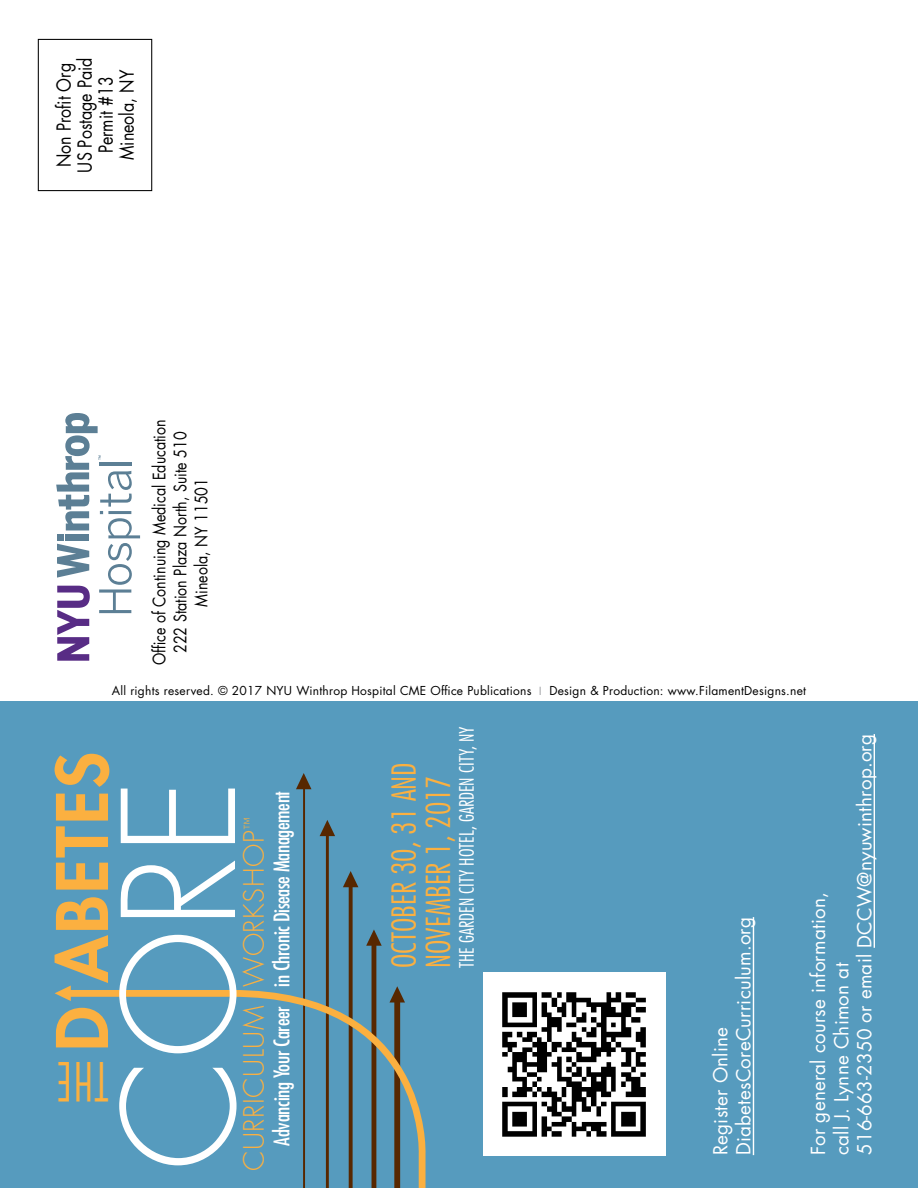
<style>
.page{position:relative;width:918px;height:1188px;background:#fff}
.page>*{position:absolute;margin:0;border:0;box-sizing:border-box;transform-origin:0 0}
.t1{font:300 151.65px "Futura";color:#fff}
.t2{font:800 69.15px "Futura";letter-spacing:.03em;color:#fbb040}
.t3{font:300 condensed 52.35px "Futura";color:#fbb040;scale:.85 1}
.t4{font:300 condensed 32.25px/34.3px "Futura";color:#fbb040}
.t5{font:300 27.3px "Futura";letter-spacing:.02em;color:#fbb040}
.t6{font:condensed 21px "Futura";letter-spacing:-.015em;color:#fff}
.t7{font:300 condensed 19.35px "Futura";color:#fff}
.t8{font:18.9px/23.1px "Futura";letter-spacing:.01em;color:#fff}
.t9{font:18.9px/21px "Futura";color:#000;text-align:center;scale:.85 1}
.t10{font:16.8px/21px "Futura";color:#000;text-align:center;scale:.85 1}
.t11{font:12px "Futura";letter-spacing:.02em;color:#000}
</style>
<div class="page">
<div style="left:0;top:702px;width:918px;height:486px;background:#569bbe"></div>
<hr style="left:303px;top:789px;width:2px;height:399px;background:#572700">
<hr style="left:326px;top:829px;width:3px;height:359px;background:#572700">
<svg style="left:349px;top:887px;width:4px;height:100px"></svg>
<hr style="left:372px;top:941px;width:4px;height:247px;background:#572700">
<svg style="left:71px;top:987px;width:355px;height:201px"></svg>
<svg style="left:296px;top:773px;width:15px;height:16px"></svg>
<svg style="left:320px;top:820px;width:15px;height:16px"></svg>
<svg style="left:343px;top:871px;width:15px;height:16px"></svg>
<svg style="left:366px;top:929px;width:16px;height:17px"></svg>
<svg style="left:389px;top:986px;width:16px;height:17px"></svg>
<svg style="left:55px;top:986px;width:16px;height:15px"></svg>
<hr style="left:753px;top:917px;width:1px;height:238px;background:#fff">
<hr style="left:874px;top:734px;width:1px;height:214px;background:#fff">
<img style="left:483px;top:973px;width:183px;height:182px">
<div style="left:38px;top:39px;width:114px;height:152px;border:1px solid #000"></div>
<svg style="left:56px;top:413px;width:84px;height:248px"></svg>
<p class="t9" style="left:53px;top:173px;width:137px;rotate:-90deg">Non Profit Org<br>US Postage Paid<br>Permit #13<br>Mineola, NY</p>
<p class="t10" style="left:148px;top:665px;width:291px;rotate:-90deg">Office of Continuing Medical Education<br>222 Station Plaza North, Suite 510<br>Mineola, NY 11501</p>
<p class="t11" style="left:112px;top:682px;width:421px">All rights reserved. © 2017 NYU Winthrop Hospital CME Office Publications</p>
<p class="t11" style="left:549px;top:682px;width:258px">Design &amp; Production: www.FilamentDesigns.net</p>
<h2 class="t2" style="left:36px;top:1051px;width:301px;rotate:-90deg">D abetes</h2>
<h3 class="t3" style="left:109px;top:1114px;width:62px;rotate:-180deg">Th e</h3>
<h1 class="t1" style="left:82px;top:1171px;width:394px;rotate:-90deg">CORE</h1>
<p class="t6" style="left:268px;top:1146px;width:356px;rotate:-90deg">Advancing Your Career in Chronic Disease Management</p>
<h3 class="t5" style="left:237px;top:1171px;width:355px;rotate:-90deg">Curriculum Workshop<sup>™</sup></h3>
<p class="t7" style="left:454px;top:968px;width:243px;rotate:-90deg">THE Garden City Hotel, Garden City, NY</p>
<h3 class="t4" style="left:386px;top:968px;width:206px;rotate:-90deg">October 30, 31 and<br>November 1, 2017</h3>
<p class="t8" style="left:709px;top:1155px;width:240px;rotate:-90deg">Register Online<br>DiabetesCoreCurriculum.org</p>
<p class="t8" style="left:807px;top:1155px;width:423px;rotate:-90deg">For general course information,<br>call J. Lynne Chimon at<br>516-663-2350 or email DCCW@nyuwinthrop.org</p>
</div>
